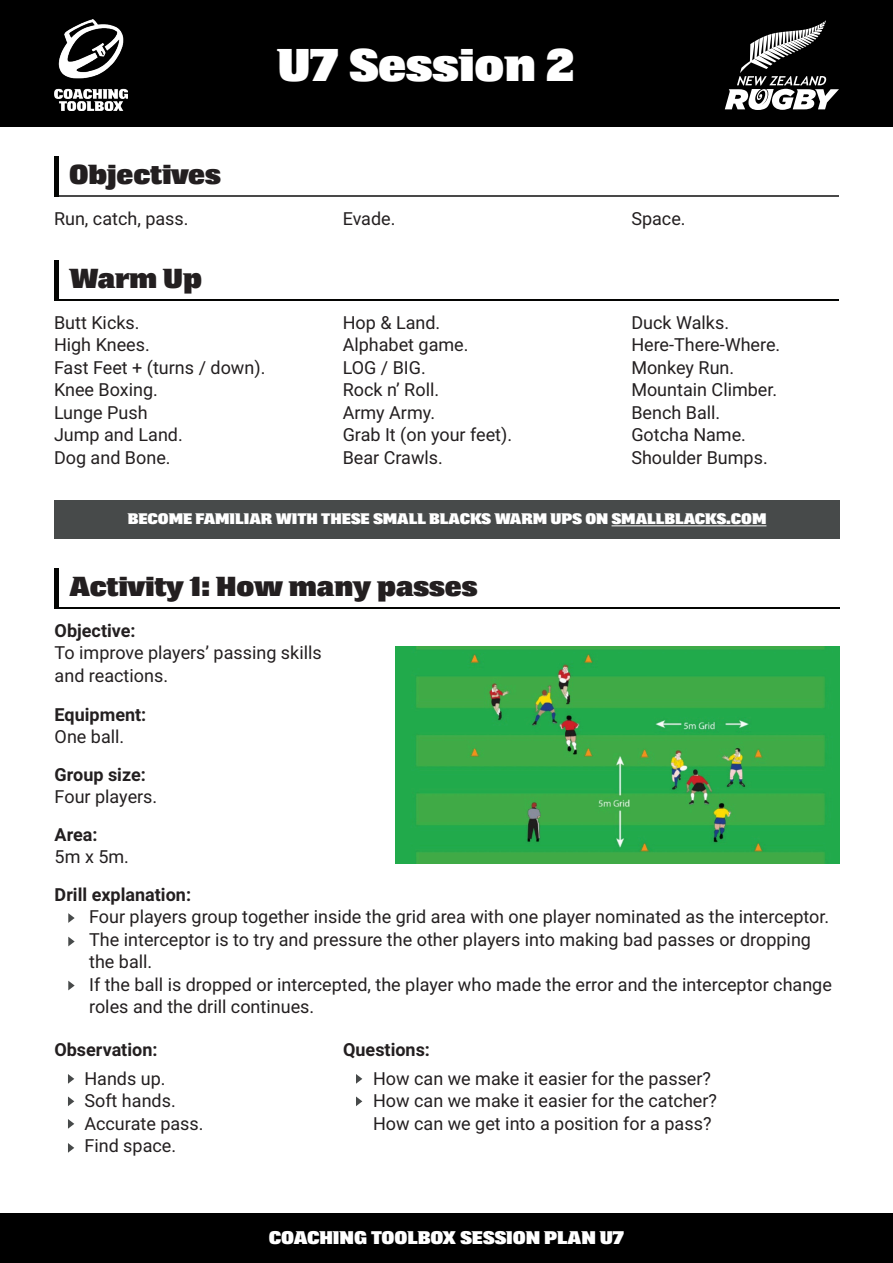
<style>
.page{position:relative;width:893px;height:1263px;background:#fff}
.page>*{position:absolute;margin:0;border:0;box-sizing:border-box;transform-origin:0 0}
.t1{font:700 45px "NZ Rugby Chisel";color:#fff}
.t2{font:700 27px "NZ Rugby Chisel";color:#231f20}
.t3{font:18px/22.5px "Roboto";color:#231f20}
.t4{font:700 18px "Roboto";color:#231f20}
.t5{font:700 18px "NZ Rugby Chisel";color:#fff}
.t6{font:700 15px "NZ Rugby Chisel";color:#fff}
</style>
<div class="page">
<div style="left:0;top:0;width:893px;height:126px;background:#000"></div>
<svg style="left:725px;top:20px;width:114px;height:90px"></svg>
<div style="left:0;top:1213px;width:893px;height:50px;background:#000"></div>
<img style="left:55px;top:20px;width:72px;height:91px">
<div style="left:54px;top:500px;width:786px;height:38px;background:#474a4a"></div>
<hr style="left:54px;top:196px;width:785px;height:1px;background:#494949">
<hr style="left:54px;top:299px;width:785px;height:1px;background:#040503">
<hr style="left:611px;top:525px;width:155px;height:1px;background:#fff">
<hr style="left:55px;top:607px;width:785px;height:2px;background:#040503">
<svg style="left:68px;top:913px;width:7px;height:10px"></svg>
<svg style="left:68px;top:937px;width:7px;height:9px"></svg>
<svg style="left:68px;top:981px;width:7px;height:9px"></svg>
<hr style="left:54px;top:568px;width:4px;height:41px;background:#040503">
<hr style="left:54px;top:260px;width:4px;height:40px;background:#040503">
<hr style="left:54px;top:157px;width:4px;height:40px;background:#040503">
<svg style="left:68px;top:1074px;width:6px;height:10px"></svg>
<svg style="left:356px;top:1074px;width:6px;height:10px"></svg>
<svg style="left:68px;top:1096px;width:6px;height:10px"></svg>
<svg style="left:68px;top:1119px;width:6px;height:10px"></svg>
<svg style="left:68px;top:1143px;width:6px;height:10px"></svg>
<svg style="left:356px;top:1096px;width:6px;height:10px"></svg>
<img style="left:396px;top:646px;width:444px;height:218px">
<p class="t1" style="left:278px;top:39px;width:298px">U7 Session 2</p>
<p class="t2" style="left:69px;top:160px;width:153px">Objectives</p>
<p class="t3" style="left:54px;top:207px;width:136px">Run, catch, pass.</p>
<p class="t2" style="left:69px;top:263px;width:134px">Warm Up</p>
<p class="t3" style="left:54px;top:310px;width:87px">Butt Kicks.</p>
<p class="t3" style="left:54px;top:333px;width:97px">High Knees.</p>
<p class="t3" style="left:54px;top:355px;width:213px">Fast Feet + (turns / down).<br>Knee Boxing.</p>
<p class="t3" style="left:54px;top:400px;width:95px">Lunge Push</p>
<p class="t3" style="left:54px;top:423px;width:130px">Jump and Land.</p>
<p class="t3" style="left:54px;top:445px;width:118px">Dog and Bone.</p>
<p class="t3" style="left:343px;top:207px;width:54px">Evade.</p>
<p class="t3" style="left:343px;top:310px;width:99px">Hop &amp; Land.</p>
<p class="t3" style="left:343px;top:333px;width:127px">Alphabet game.</p>
<p class="t3" style="left:343px;top:355px;width:85px">LOG / BIG.</p>
<p class="t3" style="left:343px;top:378px;width:98px">Rock n’ Roll.</p>
<p class="t3" style="left:343px;top:400px;width:94px">Army Army.</p>
<p class="t3" style="left:343px;top:423px;width:171px">Grab It (on your feet).</p>
<p class="t3" style="left:343px;top:445px;width:102px">Bear Crawls.</p>
<p class="t3" style="left:631px;top:207px;width:56px">Space.</p>
<p class="t3" style="left:631px;top:310px;width:99px">Duck Walks.</p>
<p class="t3" style="left:631px;top:333px;width:151px">Here-There-Where.</p>
<p class="t3" style="left:631px;top:355px;width:104px">Monkey Run.</p>
<p class="t3" style="left:631px;top:378px;width:147px">Mountain Climber.</p>
<p class="t3" style="left:631px;top:400px;width:90px">Bench Ball.</p>
<p class="t3" style="left:631px;top:423px;width:116px">Gotcha Name.</p>
<p class="t3" style="left:631px;top:445px;width:138px">Shoulder Bumps.</p>
<p class="t6" style="left:128px;top:511px;width:640px">BECOME FAMILIAR WITH THESE SMALL BLACKS WARM UPS ON SMALLBLACKS.COM</p>
<p class="t2" style="left:70px;top:571px;width:409px">Activity 1: How many passes</p>
<p class="t4" style="left:55px;top:618px;width:83px">Objective:</p>
<p class="t3" style="left:55px;top:641px;width:269px">To improve players’ passing skills</p>
<p class="t3" style="left:55px;top:663px;width:115px">and reactions.</p>
<p class="t4" style="left:55px;top:702px;width:93px">Equipment:</p>
<p class="t3" style="left:55px;top:725px;width:71px">One ball.</p>
<p class="t4" style="left:55px;top:762px;width:93px">Group size:</p>
<p class="t3" style="left:55px;top:785px;width:104px">Four players.</p>
<p class="t4" style="left:55px;top:822px;width:44px">Area:</p>
<p class="t3" style="left:55px;top:845px;width:76px">5m x 5m.</p>
<p class="t4" style="left:55px;top:882px;width:138px">Drill explanation:</p>
<p class="t3" style="left:89px;top:905px;width:741px">Four players group together inside the grid area with one player nominated as the interceptor.</p>
<p class="t3" style="left:89px;top:927px;width:723px">The interceptor is to try and pressure the other players into making bad passes or dropping the ball.</p>
<p class="t3" style="left:89px;top:972px;width:744px">If the ball is dropped or intercepted, the player who made the error and the interceptor change roles and the drill continues.</p>
<p class="t4" style="left:54px;top:1037px;width:105px">Observation:</p>
<p class="t3" style="left:84px;top:1066px;width:83px">Hands up.</p>
<p class="t3" style="left:84px;top:1089px;width:93px">Soft hands.</p>
<p class="t3" style="left:84px;top:1111px;width:121px">Accurate pass.</p>
<p class="t3" style="left:84px;top:1134px;width:93px">Find space.</p>
<p class="t4" style="left:343px;top:1037px;width:88px">Questions:</p>
<p class="t3" style="left:373px;top:1066px;width:339px">How can we make it easier for the passer?</p>
<p class="t3" style="left:373px;top:1089px;width:345px">How can we make it easier for the catcher?</p>
<p class="t3" style="left:373px;top:1111px;width:340px">How can we get into a position for a pass?</p>
<p class="t5" style="left:269px;top:1227px;width:357px">COACHING TOOLBOX SESSION PLAN U7</p>
</div>
